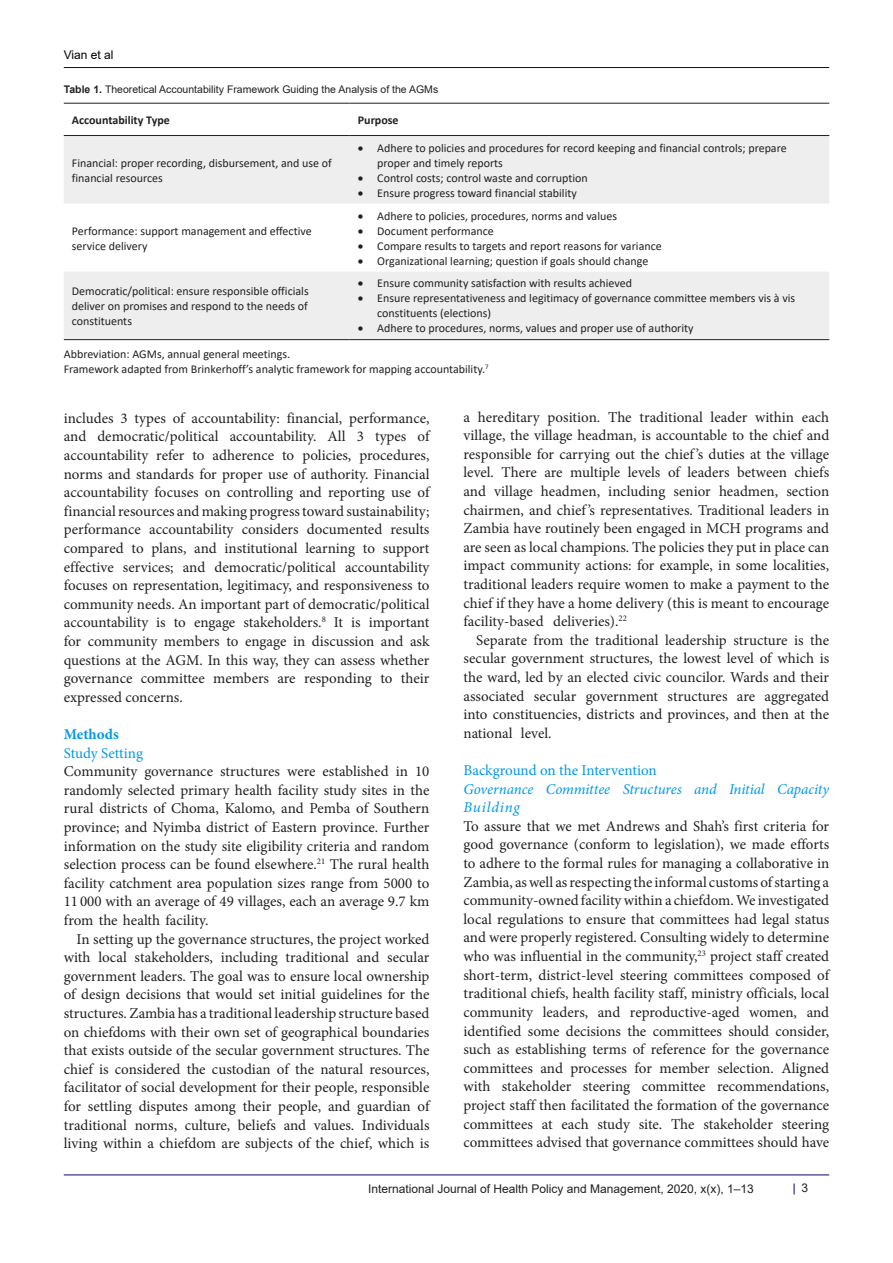
<style>
.page{position:relative;width:893px;height:1263px;background:#fff}
.page>*{position:absolute;margin:0;border:0;box-sizing:border-box;transform-origin:0 0}
.t1{font:15px/18.6px "Minion Pro";color:#231f20;text-align:justify}
.t2{font:italic 15px/18.6px "Minion Pro";letter-spacing:-.005em;color:#0099e5}
.t3{font:15px "Minion Pro";letter-spacing:-.005em;color:#0099e5}
.t4{font:700 15px "Minion Pro";color:#0099e5}
.List_Paragraph{font:12px/15px "Calibri";color:#231f20}
.t5{font:12px "Arial";color:#231f20}
.List_Paragraph-2{font:700 12px "Calibri";color:#231f20}
.t6{font:12px "Arial";color:#000001}
.List_Paragraph-3{font:10.5px "Arial";color:#231f20}
.s1{font-weight:700}
</style>
<div class="page">
<hr style="left:64px;top:67px;width:765px;height:1px;background:#190066">
<hr style="left:64px;top:1175px;width:765px;height:1px;background:#190066">
<svg style="left:64px;top:136px;width:765px;height:203px;fill:#eee"></svg>
<hr style="left:64px;top:103px;width:286px;height:1px;background:#231f20">
<hr style="left:350px;top:103px;width:479px;height:1px;background:#231f20">
<hr style="left:64px;top:135px;width:286px;height:1px;background:#231f20">
<hr style="left:350px;top:135px;width:479px;height:1px;background:#231f20">
<hr style="left:64px;top:339px;width:286px;height:1px;background:#231f20">
<hr style="left:350px;top:339px;width:479px;height:1px;background:#231f20">
<p class="t6" style="left:64px;top:46px;width:51px">Vian et al</p>
<p class="List_Paragraph-3" style="left:64px;top:82px;width:376px"><span class="s1">Table 1.</span> Theoretical Accountability Framework Guiding the Analysis of the AGMs</p>
<p class="List_Paragraph-2" style="left:72px;top:111px;width:100px">Accountability Type</p>
<p class="List_Paragraph-2" style="left:358px;top:111px;width:42px">Purpose</p>
<p class="List_Paragraph" style="left:72px;top:155px;width:262px">Financial: proper recording, disbursement, and use of financial resources</p>
<p class="List_Paragraph" style="left:377px;top:140px;width:411px;text-indent:-19px">• Adhere to policies and procedures for record keeping and financial controls; prepare proper and timely reports</p>
<p class="List_Paragraph" style="left:358px;top:170px;width:231px">• Control costs; control waste and corruption</p>
<p class="List_Paragraph" style="left:358px;top:185px;width:221px">• Ensure progress toward financial stability</p>
<p class="List_Paragraph" style="left:72px;top:223px;width:241px">Performance: support management and effective service delivery</p>
<p class="List_Paragraph" style="left:72px;top:283px;width:238px;text-align:justify">Democratic/political: ensure responsible officials deliver on promises and respond to the needs of constituents</p>
<p class="List_Paragraph" style="left:358px;top:208px;width:261px">• Adhere to policies, procedures, norms and values</p>
<p class="List_Paragraph" style="left:358px;top:223px;width:138px">• Document performance</p>
<p class="List_Paragraph" style="left:358px;top:238px;width:305px">• Compare results to targets and report reasons for variance</p>
<p class="List_Paragraph" style="left:358px;top:253px;width:292px">• Organizational learning; question if goals should change</p>
<p class="List_Paragraph" style="left:358px;top:276px;width:276px">• Ensure community satisfaction with results achieved</p>
<p class="List_Paragraph" style="left:377px;top:291px;width:419px;text-indent:-19px">• Ensure representativeness and legitimacy of governance committee members vis à vis constituents (elections)</p>
<p class="List_Paragraph" style="left:358px;top:321px;width:337px">• Adhere to procedures, norms, values and proper use of authority</p>
<p class="List_Paragraph" style="left:64px;top:346px;width:228px">Abbreviation: AGMs, annual general meetings.</p>
<p class="List_Paragraph" style="left:64px;top:361px;width:426px">Framework adapted from Brinkerhoff’s analytic framework for mapping accountability.<sup>7</sup></p>
<p class="t1" style="left:64px;top:409px;width:367px">includes 3 types of accountability: financial, performance, and democratic/political accountability. All 3 types of accountability refer to adherence to policies, procedures, norms and standards for proper use of authority. Financial accountability focuses on controlling and reporting use of financial resources and making progress toward sustainability; performance accountability considers documented results compared to plans, and institutional learning to support effective services; and democratic/political accountability focuses on representation, legitimacy, and responsiveness to community needs. An important part of democratic/political accountability is to engage stakeholders.<sup>8</sup> It is important for community members to engage in discussion and ask questions at the AGM. In this way, they can assess whether governance committee members are responding to their expressed concerns.</p>
<p class="t4" style="left:64px;top:723px;width:56px">Methods</p>
<p class="t3" style="left:64px;top:743px;width:81px">Study Setting</p>
<p class="t1" style="left:64px;top:762px;width:367px">Community governance structures were established in 10 randomly selected primary health facility study sites in the rural districts of Choma, Kalomo, and Pemba of Southern province; and Nyimba district of Eastern province. Further information on the study site eligibility criteria and random selection process can be found elsewhere.<sup>21</sup> The rural health facility catchment area population sizes range from 5000 to 11 000 with an average of 49 villages, each an average 9.7 km from the health facility.</p>
<p class="t1" style="left:64px;top:929px;width:367px;text-indent:13px">In setting up the governance structures, the project worked with local stakeholders, including traditional and secular government leaders. The goal was to ensure local ownership of design decisions that would set initial guidelines for the structures. Zambia has a traditional leadership structure based on chiefdoms with their own set of geographical boundaries that exists outside of the secular government structures. The chief is considered the custodian of the natural resources, facilitator of social development for their people, responsible for settling disputes among their people, and guardian of traditional norms, culture, beliefs and values. Individuals living within a chiefdom are subjects of the chief, which is</p>
<p class="t1" style="left:463px;top:408px;width:367px">a hereditary position. The traditional leader within each village, the village headman, is accountable to the chief and responsible for carrying out the chief ’s duties at the village level. There are multiple levels of leaders between chiefs and village headmen, including senior headmen, section chairmen, and chief ’s representatives. Traditional leaders in Zambia have routinely been engaged in MCH programs and are seen as local champions. The policies they put in place can impact community actions: for example, in some localities, traditional leaders require women to make a payment to the chief if they have a home delivery (this is meant to encourage facility-based deliveries).<sup>22</sup></p>
<p class="t1" style="left:463px;top:631px;width:367px;text-indent:13px">Separate from the traditional leadership structure is the secular government structures, the lowest level of which is the ward, led by an elected civic councilor. Wards and their associated secular government structures are aggregated into constituencies, districts and provinces, and then at the national level.</p>
<p class="t3" style="left:463px;top:760px;width:195px">Background on the Intervention</p>
<p class="t2" style="left:463px;top:779px;width:367px">Governance Committee Structures and Initial Capacity<br>Building</p>
<p class="t1" style="left:463px;top:817px;width:367px">To assure that we met Andrews and Shah’s first criteria for good governance (conform to legislation), we made efforts to adhere to the formal rules for managing a collaborative in Zambia, as well as respecting the informal customs of starting a community-owned facility within a chiefdom. We investigated local regulations to ensure that committees had legal status and were properly registered. Consulting widely to determine who was influential in the community,<sup>23</sup> project staff created short-term, district-level steering committees composed of traditional chiefs, health facility staff, ministry officials, local community leaders, and reproductive-aged women, and identified some decisions the committees should consider, such as establishing terms of reference for the governance committees and processes for member selection. Aligned with stakeholder steering committee recommendations, project staff then facilitated the formation of the governance committees at each study site. The stakeholder steering committees advised that governance committees should have</p>
<p class="t5" style="left:368px;top:1180px;width:387px">International Journal of Health Policy and Management, 2020, x(x), 1–13</p>
<p class="t5" style="left:801px;top:1180px;width:8px">3</p>
</div>
